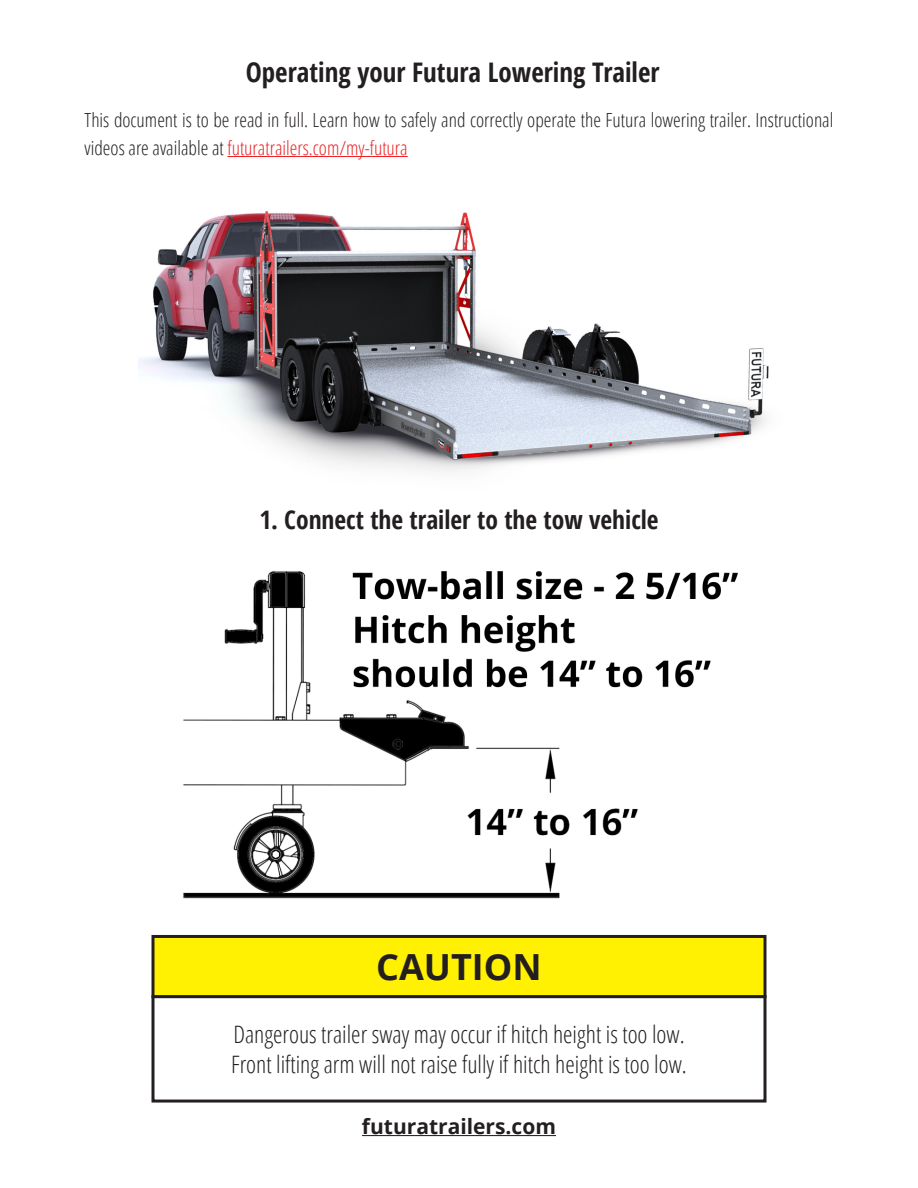
<style>
.page{position:relative;width:918px;height:1188px;background:#fff}
.page>*{position:absolute;margin:0;border:0;box-sizing:border-box;transform-origin:0 0}
.t1{font:700 36px "Open Sans";color:#231f20}
.t2{font:700 condensed 27px "Open Sans";color:#231f20}
.t3{font:700 condensed 25.5px "Open Sans";color:#231f20}
.t4{font:300 condensed 24px "Open Sans";color:#231f20}
.t5{font:700 21px "Open Sans";color:#231f20}
.t6{font:300 condensed 19.5px/28.5px "Open Sans";color:#231f20}
.s1{color:#ed2225}
</style>
<div class="page">
<img style="left:138px;top:211px;width:631px;height:261px">
<img style="left:183px;top:571px;width:555px;height:328px">
<hr style="left:227px;top:156px;width:181px;height:1px;background:#ed2225">
<div style="left:152px;top:995px;width:614px;height:108px;border:3px solid #231f20"></div>
<div style="left:153px;top:936px;width:612px;height:61px;background:#fff101"></div>
<div style="left:152px;top:935px;width:614px;height:63px;border:3px solid #231f20"></div>
<hr style="left:362px;top:1135px;width:194px;height:1px;background:#231f20">
<p class="t2" style="left:246px;top:54px;width:415px">Operating your Futura Lowering Trailer</p>
<p class="t6" style="left:85px;top:105px;width:750px">This document is to be read in full. Learn how to safely and correctly operate the Futura lowering trailer. Instructional videos are available at <span class="s1">futuratrailers.com/my-futura</span></p>
<p class="t3" style="left:259px;top:502px;width:401px">1. Connect the trailer to the tow vehicle</p>
<p class="t1" style="left:376px;top:942px;width:167px">CAUTION</p>
<p class="t4" style="left:233px;top:1018px;width:453px">Dangerous trailer sway may occur if hitch height is too low.</p>
<p class="t4" style="left:231px;top:1048px;width:457px">Front lifting arm will not raise fully if hitch height is too low.</p>
<p class="t5" style="left:362px;top:1112px;width:195px">futuratrailers.com</p>
</div>
